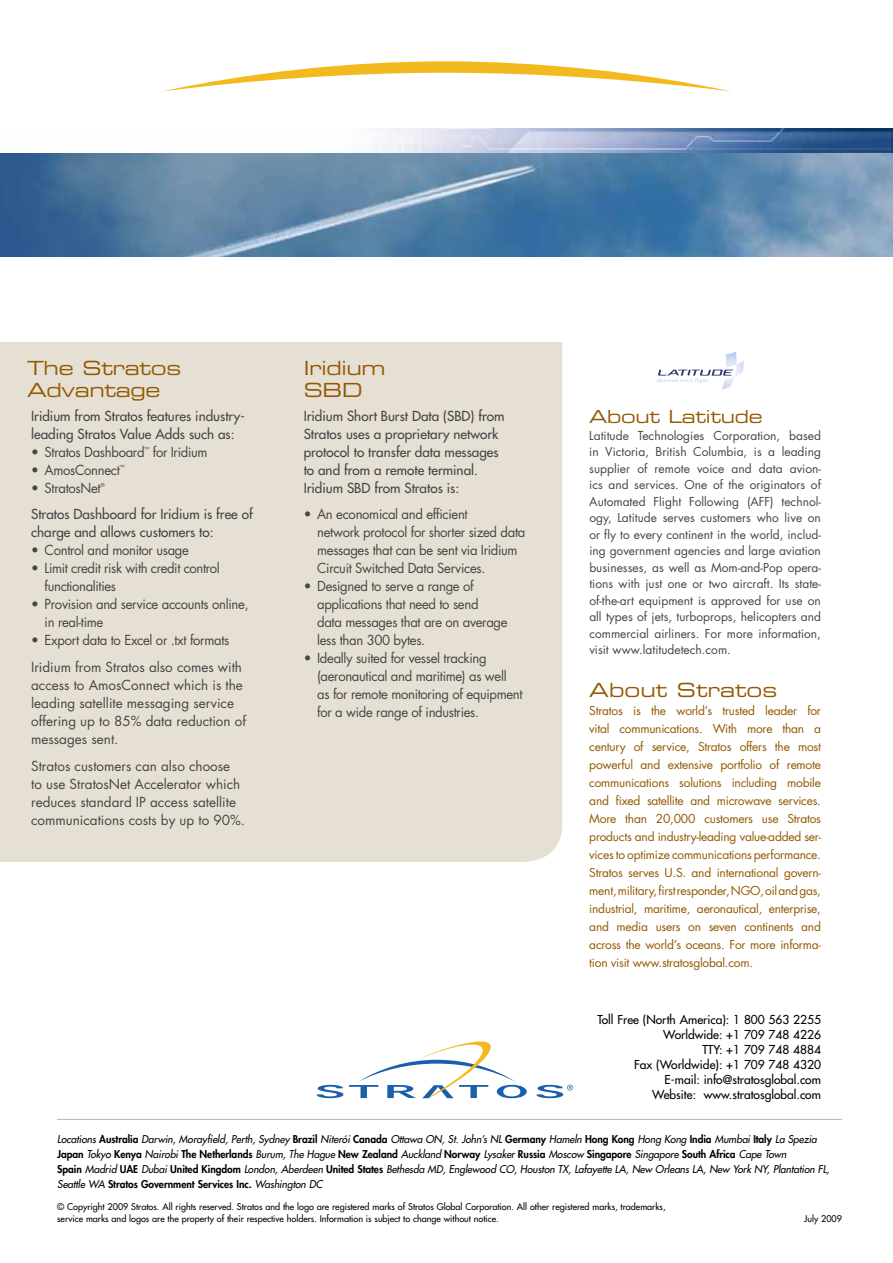
<style>
.page{position:relative;width:893px;height:1263px;background:#fff}
.page>*{position:absolute;margin:0;border:0;box-sizing:border-box;transform-origin:0 0}
.t1{font:19.5px/22.5px "Eurostile LT Std Ex 2";letter-spacing:-.015em;color:#935800}
.t2{font:18px "Eurostile LT Std Ex 2";letter-spacing:-.015em;color:#935800}
.t3{font:13.5px/18px "Futura Std";letter-spacing:-.025em;color:#454545}
.t4{font:13.5px/18px "Futura Std";color:#454545}
.t5{font:500 13.5px/18px "Futura Std";color:#454545}
.t6{font:12px/18px "Futura Std";letter-spacing:-.02em;color:#935800;text-align:justify}
.t7{font:12px/16.5px "Futura Std";color:#454545;text-align:justify}
.t8{font:500 12px/15px "Futura Std";color:#000;text-align:right}
.t9{font:italic 500 10.5px/15px "Futura Std";letter-spacing:-.005em;color:#000}
.t10{font:500 9px/12px "Futura Std";color:#000}
.t11{font:5.4px "Futura Std";color:#454545}
.s1{font-weight:800;font-style:normal}
</style>
<div class="page">
<div style="left:0;top:342px;width:562px;height:520px;background:#e6e0d4"></div>
<svg style="left:657px;top:352px;width:87px;height:37px"></svg>
<img style="left:0;top:152px;width:893px;height:104px">
<svg style="left:162px;top:61px;width:569px;height:31px"></svg>
<svg style="left:317px;top:1085px;width:26px;height:13px"></svg>
<svg style="left:536px;top:1085px;width:37px;height:13px"></svg>
<svg style="left:349px;top:1041px;width:178px;height:57px"></svg>
<hr style="left:57px;top:1119px;width:785px;height:1px;background:#b7b7b7">
<img style="left:375px;top:129px;width:518px;height:23px">
<h1 class="t1" style="left:27px;top:356px;width:156px">The Stratos<br>Advantage</h1>
<p class="t5" style="left:31px;top:407px;width:215px">Iridium from Stratos features industry&shy;leading Stratos Value Adds such as:</p>
<p class="t3" style="left:31px;top:443px;width:115px">• Stratos Dashboard</p>
<p class="t11" style="left:144px;top:446px;width:6px">™</p>
<p class="t3" style="left:153px;top:443px;width:56px">for Iridium</p>
<p class="t3" style="left:31px;top:461px;width:90px">• AmosConnect</p>
<p class="t11" style="left:120px;top:464px;width:6px">™</p>
<p class="t3" style="left:31px;top:479px;width:71px">• StratosNet</p>
<p class="t11" style="left:100px;top:482px;width:6px">®</p>
<p class="t5" style="left:31px;top:505px;width:223px">Stratos Dashboard for Iridium is free of charge and allows customers to:</p>
<p class="t3" style="left:31px;top:541px;width:159px">• Control and monitor usage</p>
<p class="t3" style="left:45px;top:559px;width:177px;text-indent:-14px">• Limit credit risk with credit control functionalities</p>
<p class="t3" style="left:45px;top:595px;width:206px;text-indent:-14px">• Provision and service accounts online, in real-time</p>
<p class="t4" style="left:31px;top:627px;width:212px;line-height:26.7px">• Export data to Excel or .txt formats<br>Iridium from Stratos also comes with</p>
<p class="t4" style="left:31px;top:676px;width:216px">access to AmosConnect which is the leading satellite messaging service offering up to 85% data reduction of messages sent.</p>
<p class="t4" style="left:31px;top:757px;width:215px">Stratos customers can also choose<br>to use StratosNet Accelerator which reduces standard IP access satellite communications costs by up to 90%.</p>
<h1 class="t1" style="left:304px;top:356px;width:84px">Iridium<br>SBD</h1>
<p class="t5" style="left:304px;top:407px;width:202px">Iridium Short Burst Data (SBD) from<br>Stratos uses a proprietary network protocol to transfer data messages to and from a remote terminal.<br>Iridium SBD from Stratos is:</p>
<p class="t3" style="left:317px;top:505px;width:210px;text-indent:-14px">• An economical and efficient<br>network protocol for shorter sized data messages that can be sent via Iridium Circuit Switched Data Services.</p>
<p class="t3" style="left:317px;top:577px;width:192px;text-indent:-14px">• Designed to serve a range of applications that need to send<br>data messages that are on average less than 300 bytes.</p>
<p class="t3" style="left:317px;top:649px;width:207px;text-indent:-14px">• Ideally suited for vessel tracking (aeronautical and maritime) as well<br>as for remote monitoring of equipment for a wide range of industries.</p>
<h2 class="t2" style="left:589px;top:404px;width:175px">About Latitude</h2>
<p class="t7" style="left:589px;top:427px;width:233px">Latitude Technologies Corporation, based in Victoria, British Columbia, is a leading supplier of remote voice and data avion&shy;ics and services. One of the originators of Automated Flight Following (AFF) technol&shy;ogy, Latitude serves customers who live on or fly to every continent in the world, includ&shy;ing government agencies and large aviation businesses, as well as Mom-and-Pop opera&shy;tions with just one or two aircraft. Its state&shy;of-the-art equipment is approved for use on all types of jets, turboprops, helicopters and commercial airliners. For more information, visit www.latitudetech.com.</p>
<h1 class="t1" style="left:589px;top:678px;width:190px">About Stratos</h1>
<p class="t6" style="left:589px;top:702px;width:233px">Stratos is the world’s trusted leader for vital communications. With more than a century of service, Stratos offers the most powerful and extensive portfolio of remote communications solutions including mobile and fixed satellite and microwave services.<br>More than 20,000 customers use Stratos products and industry-leading value-added ser&shy;vices to optimize communications performance.<br>Stratos serves U.S. and international govern&shy;ment, military, first responder, NGO, oil and gas, industrial, maritime, aeronautical, enterprise, and media users on seven continents and across the world’s oceans. For more informa&shy;tion visit www.stratosglobal.com.</p>
<p class="t8" style="left:598px;top:1012px;width:225px">Toll Free (North America): 1 800 563 2255<br>Worldwide: +1 709 748 4226<br>TTY: +1 709 748 4884<br>Fax (Worldwide): +1 709 748 4320<br>E-mail: info@stratosglobal.com<br>Website: www.stratosglobal.com</p>
<p class="t9" style="left:57px;top:1131px;width:774px">Locations <span class="s1">Australia</span> Darwin, Morayfield, Perth, Sydney <span class="s1">Brazil</span> Niterói <span class="s1">Canada</span> Ottawa ON, St. John’s NL <span class="s1">Germany</span> Hameln <span class="s1">Hong Kong</span> Hong Kong <span class="s1">India</span> Mumbai <span class="s1">Italy</span> La Spezia <span class="s1">Japan</span> Tokyo <span class="s1">Kenya</span> Nairobi <span class="s1">The Netherlands</span> Burum, The Hague <span class="s1">New Zealand</span> Auckland <span class="s1">Norway</span> Lysaker <span class="s1">Russia</span> Moscow <span class="s1">Singapore</span> Singapore <span class="s1">South Africa</span> Cape Town<br><span class="s1">Spain</span> Madrid <span class="s1">UAE</span> Dubai <span class="s1">United Kingdom</span> London, Aberdeen <span class="s1">United States</span> Bethesda MD, Englewood CO, Houston TX, Lafayette LA, New Orleans LA, New York NY, Plantation FL, Seattle WA <span class="s1">Stratos Government Services Inc.</span> Washington DC</p>
<p class="t10" style="left:57px;top:1201px;width:610px">© Copyright 2009 Stratos. All rights reserved. Stratos and the logo are registered marks of Stratos Global Corporation. All other registered marks, trademarks, service marks and logos are the property of their respective holders. Information is subject to change without notice.</p>
<p class="t10" style="left:804px;top:1213px;width:39px">July 2009</p>
</div>
